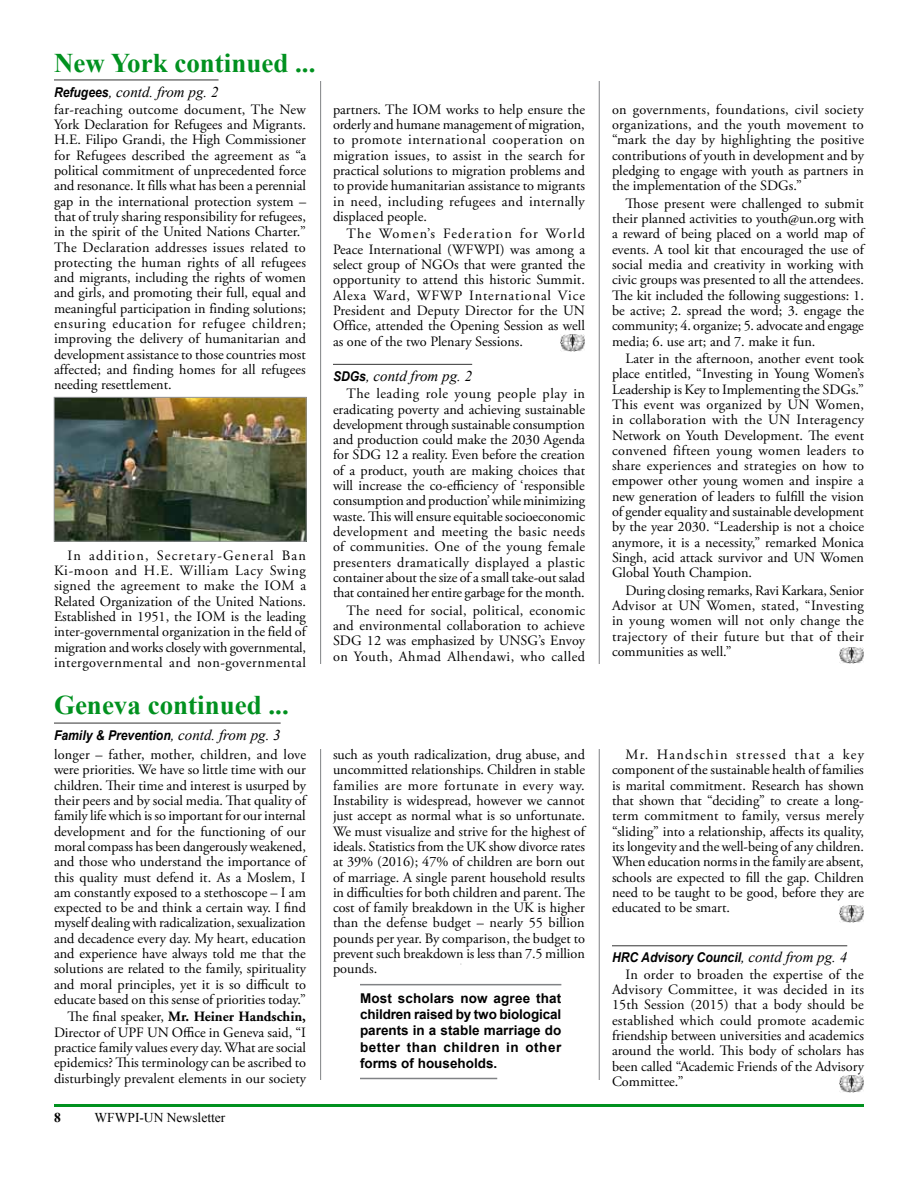
<style>
.page{position:relative;width:918px;height:1188px;background:#fff}
.page>*{position:absolute;margin:0;border:0;box-sizing:border-box;transform-origin:0 0}
.t1{font:700 27px "Times New Roman";color:#01911f}
.t2{font:italic 15px "Times New Roman";color:#000}
.t3{font:14.25px/15.3px "Adobe Garamond Pro";color:#000;text-align:justify}
.t4{font:14.25px/15.3px "Adobe Garamond";letter-spacing:.01em;color:#000;text-align:justify}
.t5{font:700 14.25px "Adobe Garamond";color:#000}
.t6{font:700 13.5px/16.2px "Arial";letter-spacing:.02em;color:#000;text-align:justify}
.t7{font:italic 700 13.5px "Arial";color:#000;scale:.9 1}
.t8{font:13.5px "Times New Roman";color:#000}
.t9{font:700 13.5px "Times New Roman";color:#000}
.s1{font-family:"Arial";font-weight:700;font-size:13.5px}
.s2{font-family:"Times New Roman";font-weight:400;font-size:15px}
.s3{font-family:"Adobe Garamond Pro";font-weight:400}
</style>
<div class="page">
<hr style="left:320px;top:54px;width:1px;height:1026px;background:#808285">
<hr style="left:599px;top:54px;width:1px;height:1026px;background:#808285">
<hr style="left:54px;top:1104px;width:810px;height:3px;background:#01911f">
<div style="left:311px;top:49px;width:17px;height:32px;background:#fff"></div>
<div style="left:589px;top:48px;width:17px;height:33px;background:#fff"></div>
<img style="left:560px;top:334px;width:25px;height:17px">
<div style="left:313px;top:664px;width:16px;height:85px;background:#fff"></div>
<img style="left:839px;top:647px;width:25px;height:17px">
<img style="left:839px;top:1076px;width:25px;height:17px">
<hr style="left:54px;top:723px;width:227px;height:1px;background:#333">
<hr style="left:360px;top:984px;width:201px;height:1px;background:#808285">
<hr style="left:360px;top:1078px;width:137px;height:1px;background:#808285">
<hr style="left:333px;top:364px;width:139px;height:1px;background:#333">
<img style="left:839px;top:905px;width:25px;height:17px">
<hr style="left:54px;top:80px;width:165px;height:1px;background:#333">
<img style="left:56px;top:399px;width:248px;height:140px">
<div style="left:54px;top:397px;width:252px;height:144px;border:1px solid #939598"></div>
<hr style="left:612px;top:945px;width:235px;height:1px;background:#333">
<div style="left:591px;top:664px;width:17px;height:85px;background:#fff"></div>
<h1 class="t1" style="left:54px;top:44px;width:263px">New York continued ...</h1>
<p class="t2" style="left:54px;top:81px;width:166px"><span class="s1">Refugees</span>, contd. from pg. 2</p>
<p class="t4" style="left:54px;top:102px;width:254px">far-reaching outcome document, The New York Declaration for Refugees and Migrants.<br>H.E. Filipo Grandi, the High Commissioner for Refugees described the agreement as “a political commitment of unprecedented force and resonance. It fills what has been a perennial gap in the international protection system – that of truly sharing responsibility for refugees, in the spirit of the United Nations Charter.” The Declaration addresses issues related to protecting the human rights of all refugees and migrants, including the rights of women and girls, and promoting their full, equal and meaningful participation in finding solutions; ensuring education for refugee children; improving the delivery of humanitarian and development assistance to those countries most affected; and finding homes for all refugees needing resettlement.</p>
<p class="t4" style="left:54px;top:548px;width:254px;text-indent:13px">In addition, Secretary-General Ban Ki-moon and H.E. William Lacy Swing signed the agreement to make the IOM a Related Organization of the United Nations.<br>Established in 1951, the IOM is the leading inter-governmental organization in the field of migration and works closely with governmental, intergovernmental and non-governmental</p>
<h1 class="t1" style="left:54px;top:686px;width:236px">Geneva continued ...</h1>
<p class="t7" style="left:54px;top:726px;width:253px">Family &amp; Prevention<span class="s2">, contd. from pg. 3</span></p>
<p class="t3" style="left:54px;top:747px;width:254px">longer – father, mother, children, and love were priorities. We have so little time with our children. Their time and interest is usurped by their peers and by social media. That quality of family life which is so important for our internal development and for the functioning of our moral compass has been dangerously weakened, and those who understand the importance of this quality must defend it. As a Moslem, I am constantly exposed to a stethoscope – I am expected to be and think a certain way. I find myself dealing with radicalization, sexualization and decadence every day. My heart, education and experience have always told me that the solutions are related to the family, spirituality and moral principles, yet it is so difficult to educate based on this sense of priorities today.”</p>
<p class="t5" style="left:67px;top:1009px;width:240px"><span class="s3">The final speaker,</span> Mr. Heiner Handschin,</p>
<p class="t3" style="left:54px;top:1025px;width:254px">Director of UPF UN Office in Geneva said, “I practice family values every day. What are social epidemics? This terminology can be ascribed to disturbingly prevalent elements in our society</p>
<p class="t9" style="left:54px;top:1108px;width:8px">8</p>
<p class="t8" style="left:94px;top:1108px;width:132px">WFWPI-UN Newsletter</p>
<p class="t4" style="left:333px;top:102px;width:254px">partners. The IOM works to help ensure the orderly and humane management of migration, to promote international cooperation on migration issues, to assist in the search for practical solutions to migration problems and to provide humanitarian assistance to migrants in need, including refugees and internally displaced people.</p>
<p class="t4" style="left:333px;top:227px;width:254px;text-indent:13px">The Women’s Federation for World Peace International (WFWPI) was among a select group of NGOs that were granted the opportunity to attend this historic Summit.<br>Alexa Ward, WFWP International Vice President and Deputy Director for the UN Office, attended the Opening Session as well as one of the two Plenary Sessions.</p>
<p class="t2" style="left:333px;top:366px;width:141px"><span class="s1">SDGs</span>, contd from pg. 2</p>
<p class="t3" style="left:333px;top:387px;width:254px;text-indent:13px">The leading role young people play in eradicating poverty and achieving sustainable development through sustainable consumption and production could make the 2030 Agenda for SDG 12 a reality. Even before the creation of a product, youth are making choices that will increase the co-efficiency of ‘responsible consumption and production’ while minimizing waste. This will ensure equitable socioeconomic development and meeting the basic needs of communities. One of the young female presenters dramatically displayed a plastic container about the size of a small take-out salad that contained her entire garbage for the month.</p>
<p class="t3" style="left:333px;top:603px;width:254px;text-indent:13px">The need for social, political, economic and environmental collaboration to achieve SDG 12 was emphasized by UNSG’s Envoy on Youth, Ahmad Alhendawi, who called</p>
<p class="t3" style="left:333px;top:747px;width:254px">such as youth radicalization, drug abuse, and uncommitted relationships. Children in stable families are more fortunate in every way.<br>Instability is widespread, however we cannot just accept as normal what is so unfortunate.<br>We must visualize and strive for the highest of ideals. Statistics from the UK show divorce rates at 39% (2016); 47% of children are born out of marriage. A single parent household results in difficulties for both children and parent. The cost of family breakdown in the UK is higher than the defense budget – nearly 55 billion pounds per year. By comparison, the budget to prevent such breakdown is less than 7.5 million pounds.</p>
<p class="t6" style="left:360px;top:991px;width:203px">Most scholars now agree that children raised by two biological parents in a stable marriage do better than children in other forms of households.</p>
<p class="t3" style="left:612px;top:102px;width:254px">on governments, foundations, civil society organizations, and the youth movement to “mark the day by highlighting the positive contributions of youth in development and by pledging to engage with youth as partners in the implementation of the SDGs.”</p>
<p class="t3" style="left:612px;top:196px;width:254px;text-indent:13px">Those present were challenged to submit their planned activities to youth@un.org with a reward of being placed on a world map of events. A tool kit that encouraged the use of social media and creativity in working with civic groups was presented to all the attendees.<br>The kit included the following suggestions: 1. be active; 2. spread the word; 3. engage the community; 4. organize; 5. advocate and engage media; 6. use art; and 7. make it fun.</p>
<p class="t3" style="left:612px;top:351px;width:254px;text-indent:13px">Later in the afternoon, another event took place entitled, “Investing in Young Women’s Leadership is Key to Implementing the SDGs.” This event was organized by UN Women, in collaboration with the UN Interagency Network on Youth Development. The event convened fifteen young women leaders to share experiences and strategies on how to empower other young women and inspire a new generation of leaders to fulfill the vision of gender equality and sustainable development by the year 2030. “Leadership is not a choice anymore, it is a necessity,” remarked Monica Singh, acid attack survivor and UN Women Global Youth Champion.</p>
<p class="t3" style="left:612px;top:583px;width:254px;text-indent:13px">During closing remarks, Ravi Karkara, Senior Advisor at UN Women, stated, “Investing in young women will not only change the trajectory of their future but that of their communities as well.”</p>
<p class="t3" style="left:612px;top:747px;width:254px;text-indent:13px">Mr. Handschin stressed that a key component of the sustainable health of families is marital commitment. Research has shown that shown that “deciding” to create a long&shy;term commitment to family, versus merely “sliding” into a relationship, affects its quality, its longevity and the well-being of any children.<br>When education norms in the family are absent, schools are expected to fill the gap. Children need to be taught to be good, before they are educated to be smart.</p>
<p class="t7" style="left:612px;top:949px;width:263px">HRC Advisory Council<span class="s2">, contd from pg. 4</span></p>
<p class="t3" style="left:612px;top:967px;width:254px;text-indent:13px">In order to broaden the expertise of the Advisory Committee, it was decided in its 15th Session (2015) that a body should be established which could promote academic friendship between universities and academics around the world. This body of scholars has been called “Academic Friends of the Advisory Committee.”</p>
</div>
